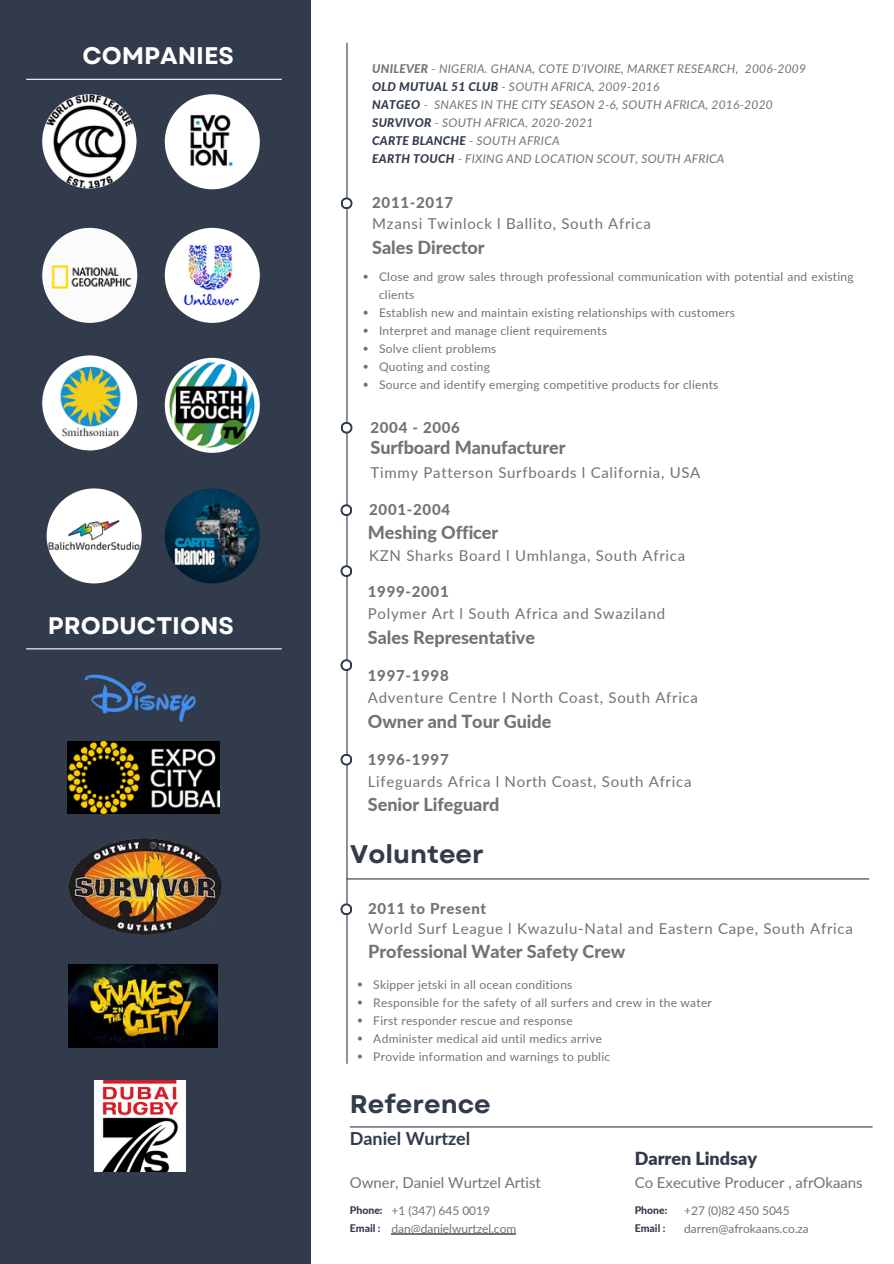
<style>
.page{position:relative;width:894px;height:1264px;background:#fff}
.page>*{position:absolute;margin:0;border:0;box-sizing:border-box;transform-origin:0 0}
.t1{font:700 25.5px "Garet";color:#323b4c}
.t2{font:700 24px "Garet";color:#fff}
.t3{font:800 18px "Lato";letter-spacing:-.005em;color:#737373}
.t4{font:900 18px "Lato";color:#323b4c}
.t5{font:700 18px "Lato";color:#323b4c}
.t6{font:15px "Lato";letter-spacing:.045em;color:#737373}
.t7{font:800 15px "Lato";letter-spacing:.045em;color:#737373}
.t8{font:15px "Lato";letter-spacing:-.005em;color:#737373}
.t9{font:12px/18px "Lato";letter-spacing:.02em;color:#737373}
.t10{font:italic 12px/18px "Lato";letter-spacing:.02em;color:#737373}
.t11{font:12px "Lato";letter-spacing:-.005em;color:#737373}
.t12{font:800 10.5px "Lato";color:#323b4c}
.s1{font-weight:800}
.s2{font-weight:800;color:#323b4c}
</style>
<div class="page">
<div style="left:0;top:0;width:311px;height:1263px;background:#323b4c"></div>
<hr style="left:26px;top:79px;width:255px;height:1px;background:#fff">
<hr style="left:346px;top:878px;width:523px;height:1px;background:#323b4c">
<hr style="left:346px;top:43px;width:1px;height:1020px;background:#323b4c">
<svg style="left:340px;top:422px;width:12px;height:11px"></svg>
<div style="left:342px;top:424px;width:8px;height:7px;background:#fff;border-radius:50%"></div>
<svg style="left:340px;top:504px;width:12px;height:12px"></svg>
<div style="left:342px;top:506px;width:8px;height:8px;background:#fff;border-radius:50%"></div>
<img style="left:42px;top:94px;width:94px;height:94px;border-radius:50%">
<hr style="left:26px;top:648px;width:255px;height:1px;background:#fff">
<svg style="left:340px;top:565px;width:12px;height:12px"></svg>
<div style="left:342px;top:567px;width:8px;height:8px;background:#fff;border-radius:50%"></div>
<svg style="left:340px;top:659px;width:12px;height:12px"></svg>
<div style="left:342px;top:661px;width:8px;height:8px;background:#fff;border-radius:50%"></div>
<svg style="left:340px;top:753px;width:12px;height:12px"></svg>
<div style="left:342px;top:755px;width:8px;height:8px;background:#fff;border-radius:50%"></div>
<svg style="left:340px;top:903px;width:12px;height:12px"></svg>
<div style="left:342px;top:905px;width:8px;height:8px;background:#fff;border-radius:50%"></div>
<img style="left:165px;top:94px;width:95px;height:95px;border-radius:50%">
<hr style="left:350px;top:1126px;width:522px;height:1px;background:#323b4c">
<img style="left:42px;top:228px;width:95px;height:95px;border-radius:50%">
<img style="left:165px;top:228px;width:95px;height:95px;border-radius:50%">
<img style="left:42px;top:355px;width:95px;height:95px;border-radius:50%">
<img style="left:69px;top:808px;width:153px;height:127px">
<img style="left:69px;top:964px;width:148px;height:83px">
<img style="left:84px;top:674px;width:112px;height:48px">
<img style="left:67px;top:741px;width:152px;height:72px">
<img style="left:165px;top:358px;width:95px;height:95px;border-radius:50%">
<img style="left:47px;top:488px;width:95px;height:95px;border-radius:50%">
<img style="left:94px;top:1080px;width:91px;height:91px">
<img style="left:165px;top:488px;width:95px;height:95px;border-radius:50%">
<svg style="left:358px;top:982px;width:4px;height:4px"></svg>
<svg style="left:358px;top:1000px;width:4px;height:4px"></svg>
<svg style="left:358px;top:1018px;width:4px;height:4px"></svg>
<svg style="left:358px;top:1036px;width:4px;height:4px"></svg>
<svg style="left:358px;top:1054px;width:4px;height:4px"></svg>
<hr style="left:391px;top:1233px;width:125px;height:1px;background:#737373">
<svg style="left:340px;top:197px;width:12px;height:12px"></svg>
<div style="left:342px;top:199px;width:8px;height:8px;background:#fff;border-radius:50%"></div>
<svg style="left:363px;top:275px;width:4px;height:4px"></svg>
<svg style="left:363px;top:311px;width:4px;height:4px"></svg>
<svg style="left:363px;top:329px;width:4px;height:4px"></svg>
<svg style="left:363px;top:347px;width:4px;height:4px"></svg>
<svg style="left:363px;top:365px;width:4px;height:4px"></svg>
<svg style="left:363px;top:383px;width:4px;height:4px"></svg>
<h3 class="t2" style="left:82px;top:38px;width:153px">COMPANIES</h3>
<h3 class="t2" style="left:48px;top:608px;width:188px">PRODUCTIONS</h3>
<h6 class="t10" style="left:372px;top:60px;width:435px"><span class="s1">UNILEVER</span> - NIGERIA. GHANA, COTE D’IVOIRE, MARKET RESEARCH, 2006-2009<br><span class="s2">OLD MUTUAL 51 CLUB</span> - SOUTH AFRICA, 2009-2016<br><span class="s2">NATGEO</span> - SNAKES IN THE CITY SEASON 2-6, SOUTH AFRICA, 2016-2020<br><span class="s2">SURVIVOR</span> - SOUTH AFRICA, 2020-2021<br><span class="s2">CARTE BLANCHE</span> - SOUTH AFRICA<br><span class="s2">EARTH TOUCH</span> - FIXING AND LOCATION SCOUT, SOUTH AFRICA</h6>
<h6 class="t7" style="left:372px;top:194px;width:82px">2011-2017</h6>
<p class="t6" style="left:372px;top:214px;width:280px">Mzansi Twinlock l Ballito, South Africa</p>
<h5 class="t3" style="left:372px;top:236px;width:114px">Sales Director</h5>
<h6 class="t9" style="left:379px;top:267px;width:476px">Close and grow sales through professional communication with potential and existing clients</h6>
<p class="t9" style="left:379px;top:303px;width:357px">Establish new and maintain existing relationships with customers</p>
<h5 class="t9" style="left:379px;top:321px;width:229px">Interpret and manage client requirements</h5>
<p class="t9" style="left:379px;top:339px;width:119px">Solve client problems</p>
<p class="t9" style="left:379px;top:357px;width:112px">Quoting and costing</p>
<h6 class="t9" style="left:379px;top:375px;width:341px">Source and identify emerging competitive products for clients</h6>
<h4 class="t7" style="left:370px;top:418px;width:91px">2004 - 2006</h4>
<p class="t3" style="left:370px;top:436px;width:196px">Surfboard Manufacturer</p>
<h3 class="t6" style="left:370px;top:463px;width:331px">Timmy Patterson Surfboards l California, USA</h3>
<h5 class="t7" style="left:369px;top:500px;width:82px">2001-2004</h5>
<h6 class="t3" style="left:368px;top:521px;width:132px">Meshing Officer</h6>
<p class="t6" style="left:369px;top:546px;width:317px">KZN Sharks Board l Umhlanga, South Africa</p>
<p class="t7" style="left:368px;top:582px;width:82px">1999-2001</p>
<p class="t6" style="left:368px;top:604px;width:299px">Polymer Art l South Africa and Swaziland</p>
<p class="t3" style="left:368px;top:626px;width:169px">Sales Representative</p>
<p class="t7" style="left:368px;top:666px;width:82px">1997-1998</p>
<h4 class="t6" style="left:368px;top:688px;width:331px">Adventure Centre l North Coast, South Africa</h4>
<p class="t3" style="left:368px;top:710px;width:185px">Owner and Tour Guide</p>
<h5 class="t7" style="left:368px;top:750px;width:82px">1996-1997</h5>
<h4 class="t6" style="left:368px;top:772px;width:325px">Lifeguards Africa l North Coast, South Africa</h4>
<h3 class="t3" style="left:368px;top:793px;width:133px">Senior Lifeguard</h3>
<p class="t1" style="left:350px;top:835px;width:135px">Volunteer</p>
<h5 class="t7" style="left:368px;top:899px;width:120px">2011 to Present</h5>
<h4 class="t6" style="left:368px;top:918px;width:486px">World Surf League l Kwazulu-Natal and Eastern Cape, South Africa</h4>
<h3 class="t3" style="left:368px;top:940px;width:258px">Professional Water Safety Crew</h3>
<h5 class="t9" style="left:373px;top:974px;width:201px">Skipper jetski in all ocean conditions</h5>
<h3 class="t9" style="left:373px;top:992px;width:340px">Responsible for the safety of all surfers and crew in the water</h3>
<h4 class="t9" style="left:373px;top:1010px;width:201px">First responder rescue and response</h4>
<h5 class="t9" style="left:373px;top:1028px;width:230px">Administer medical aid until medics arrive</h5>
<h3 class="t9" style="left:373px;top:1046px;width:238px">Provide information and warnings to public</h3>
<h2 class="t1" style="left:350px;top:1086px;width:142px">Reference</h2>
<p class="t5" style="left:350px;top:1126px;width:122px">Daniel Wurtzel</p>
<p class="t8" style="left:350px;top:1172px;width:192px">Owner, Daniel Wurtzel Artist</p>
<p class="t12" style="left:350px;top:1203px;width:34px">Phone:</p>
<p class="t12" style="left:350px;top:1221px;width:32px">Email :</p>
<h3 class="t11" style="left:391px;top:1202px;width:100px">+1 (347) 645 0019</h3>
<p class="t11" style="left:391px;top:1220px;width:126px">dan@danielwurtzel.com</p>
<h3 class="t4" style="left:634px;top:1146px;width:124px">Darren Lindsay</h3>
<h2 class="t12" style="left:634px;top:1203px;width:34px">Phone:</h2>
<h4 class="t12" style="left:634px;top:1221px;width:32px">Email :</h4>
<h5 class="t8" style="left:634px;top:1172px;width:229px">Co Executive Producer , afrOkaans</h5>
<h4 class="t11" style="left:684px;top:1202px;width:107px">+27 (0)82 450 5045</h4>
<h5 class="t11" style="left:684px;top:1221px;width:126px">darren@afrokaans.co.za</h5>
</div>
